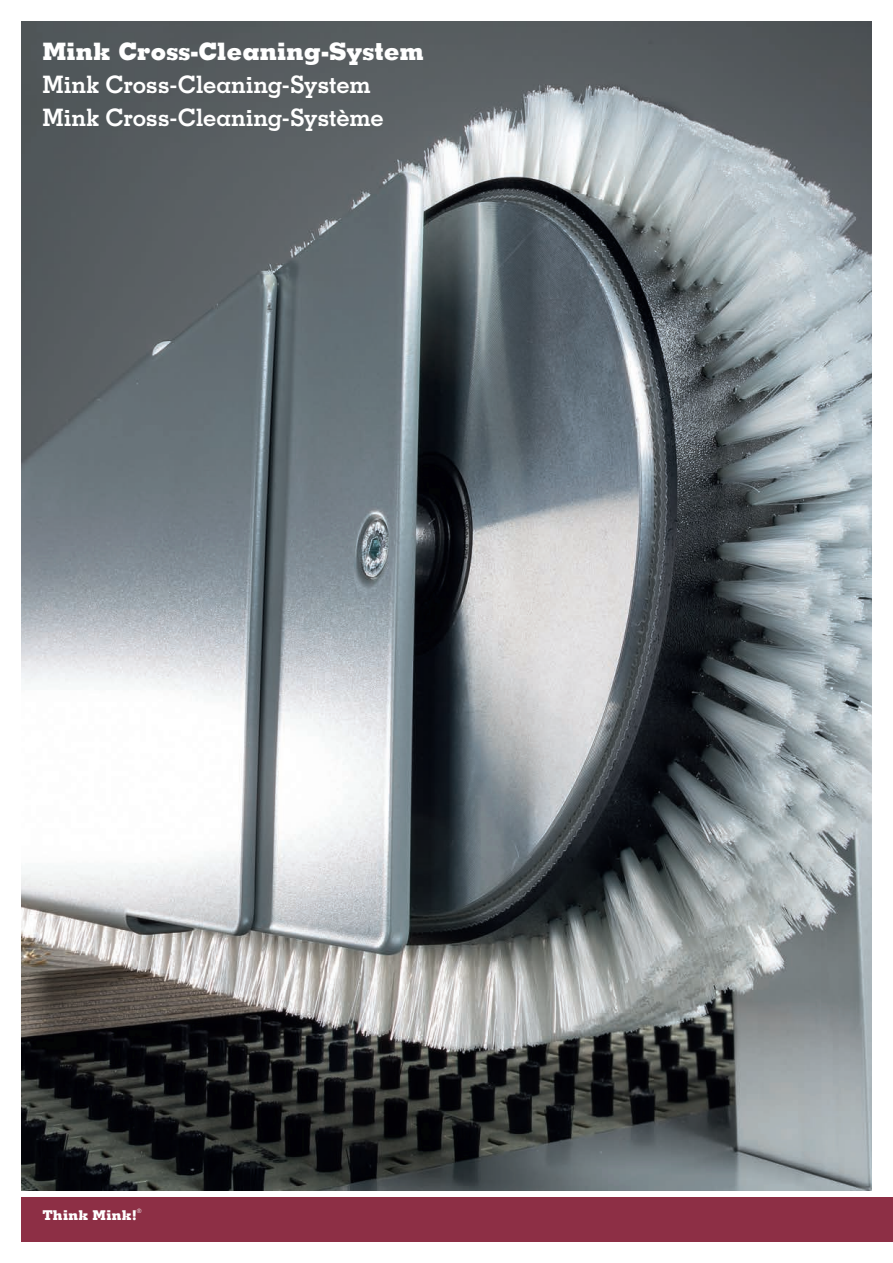
<style>
.page{position:relative;width:893px;height:1263px;background:#fff}
.page>*{position:absolute;margin:0;border:0;box-sizing:border-box;transform-origin:0 0}
.t1{font:700 24px/33px "Memphis LT Std";letter-spacing:-.01em;color:#fff}
.t2{font:800 24px "Memphis LT Pro";color:#fff}
.t3{font:800 13.5px "Memphis LT Std";letter-spacing:.02em;color:#fff}
.t4{font:300 condensed 6.15px "Formata";color:#fff}
</style>
<div class="page">
<div style="left:21px;top:1197px;width:872px;height:44px;background:#8d2f45"></div>
<img style="left:21px;top:21px;width:851px;height:1170px">
<p class="t2" style="left:43px;top:36px;width:383px">Mink Cross-Cleaning-System</p>
<p class="t1" style="left:43px;top:68px;width:343px">Mink Cross-Cleaning-System<br>Mink Cross-Cleaning-Système</p>
<p class="t3" style="left:42px;top:1206px;width:96px">Think Mink!</p>
<p class="t4" style="left:137px;top:1207px;width:6px">®</p>
</div>
